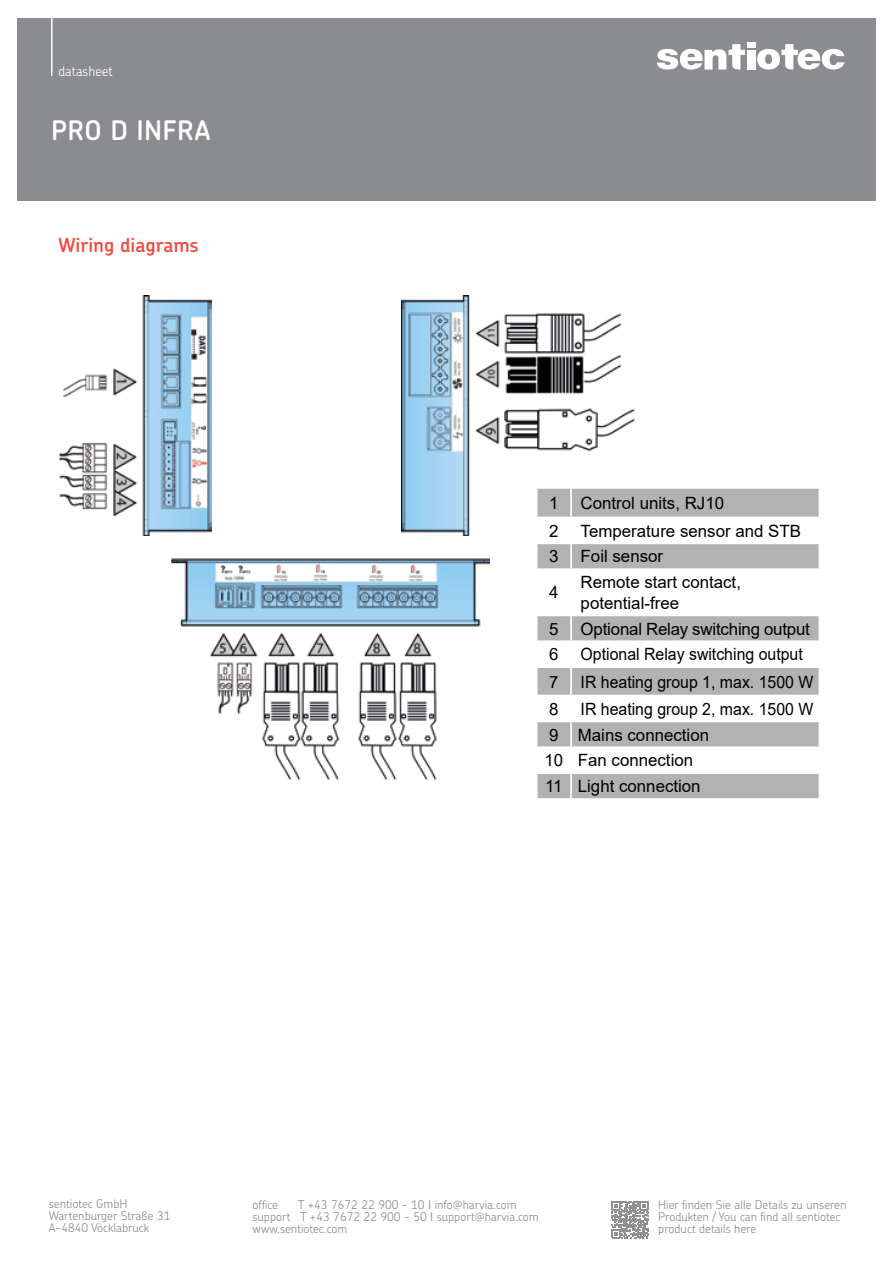
<style>
.page{position:relative;width:893px;height:1263px;background:#fff}
.page>*{position:absolute;margin:0;border:0;box-sizing:border-box;transform-origin:0 0}
.t1{font:600 27px "Chevin Pro";letter-spacing:.015em;color:#fff}
.t2{font:600 19.5px "Chevin Pro";color:#ef4d44}
.t3{font:16.95px/26px "Arial";color:#000;scale:.94 1}
.t4{font:16.95px/20.2px "Arial";color:#000}
.t5{font:300 13.5px "Chevin Pro";color:#fff}
.t6{font:300 12px/12px "Chevin Pro";color:#8a8c8f}
</style>
<div class="page">
<div style="left:17px;top:18px;width:859px;height:183px;background:#8a8c8f"></div>
<svg style="left:657px;top:44px;width:88px;height:26px"></svg>
<svg style="left:757px;top:44px;width:87px;height:26px"></svg>
<div style="left:747px;top:50px;width:8px;height:20px;background:#fff"></div>
<div style="left:747px;top:43px;width:8px;height:5px;background:#fff"></div>
<hr style="left:51px;top:4px;width:2px;height:72px;background:#fff">
<svg style="left:611px;top:1201px;width:37px;height:37px"></svg>
<img style="left:401px;top:295px;width:234px;height:240px">
<img style="left:59px;top:295px;width:152px;height:240px">
<img style="left:171px;top:558px;width:319px;height:222px">
<svg style="left:537px;top:489px;width:282px;height:309px"></svg>
<hr style="left:536px;top:487px;width:35px;height:2px;background:#fff">
<hr style="left:570px;top:489px;width:2px;height:28px;background:#fff">
<hr style="left:571px;top:487px;width:249px;height:2px;background:#fff">
<hr style="left:536px;top:517px;width:35px;height:1px;background:#fff">
<hr style="left:570px;top:518px;width:2px;height:24px;background:#fff">
<hr style="left:571px;top:517px;width:249px;height:1px;background:#fff">
<svg style="left:536px;top:489px;width:1px;height:46px"></svg>
<hr style="left:536px;top:542px;width:35px;height:2px;background:#fff">
<hr style="left:570px;top:544px;width:2px;height:24px;background:#fff">
<hr style="left:571px;top:542px;width:249px;height:2px;background:#fff">
<hr style="left:536px;top:568px;width:35px;height:2px;background:#fff">
<hr style="left:570px;top:570px;width:2px;height:44px;background:#fff">
<hr style="left:571px;top:568px;width:249px;height:2px;background:#fff">
<hr style="left:536px;top:614px;width:35px;height:2px;background:#fff">
<hr style="left:570px;top:616px;width:2px;height:24px;background:#fff">
<hr style="left:571px;top:614px;width:249px;height:2px;background:#fff">
<hr style="left:536px;top:640px;width:35px;height:2px;background:#fff">
<hr style="left:570px;top:642px;width:2px;height:24px;background:#fff">
<hr style="left:571px;top:640px;width:249px;height:2px;background:#fff">
<hr style="left:536px;top:666px;width:35px;height:2px;background:#fff">
<hr style="left:570px;top:668px;width:2px;height:27px;background:#fff">
<hr style="left:571px;top:666px;width:249px;height:2px;background:#fff">
<hr style="left:536px;top:695px;width:35px;height:1px;background:#fff">
<hr style="left:570px;top:696px;width:2px;height:24px;background:#fff">
<hr style="left:571px;top:695px;width:249px;height:1px;background:#fff">
<hr style="left:536px;top:720px;width:35px;height:2px;background:#fff">
<hr style="left:536px;top:746px;width:35px;height:2px;background:#fff">
<hr style="left:536px;top:772px;width:35px;height:2px;background:#fff">
<hr style="left:570px;top:722px;width:2px;height:24px;background:#fff">
<hr style="left:570px;top:748px;width:2px;height:24px;background:#fff">
<hr style="left:570px;top:774px;width:2px;height:24px;background:#fff">
<hr style="left:571px;top:720px;width:249px;height:2px;background:#fff">
<hr style="left:571px;top:746px;width:249px;height:2px;background:#fff">
<hr style="left:571px;top:772px;width:249px;height:2px;background:#fff">
<p class="t5" style="left:58px;top:62px;width:56px">datasheet</p>
<h1 class="t1" style="left:51px;top:112px;width:161px">PRO D INFRA</h1>
<h2 class="t2" style="left:58px;top:232px;width:142px">Wiring diagrams</h2>
<p class="t4" style="left:549px;top:493px;width:11px">1</p>
<p class="t4" style="left:581px;top:493px;width:145px">Control units, RJ10</p>
<p class="t4" style="left:549px;top:520px;width:11px">2</p>
<p class="t4" style="left:581px;top:520px;width:222px">Temperature sensor and STB</p>
<p class="t4" style="left:549px;top:546px;width:11px">3</p>
<p class="t4" style="left:581px;top:546px;width:84px">Foil sensor</p>
<p class="t4" style="left:549px;top:582px;width:11px">4</p>
<p class="t4" style="left:581px;top:572px;width:162px">Remote start contact, potential-free</p>
<p class="t4" style="left:549px;top:618px;width:11px">5</p>
<p class="t4" style="left:581px;top:618px;width:231px">Optional Relay switching output</p>
<p class="t4" style="left:549px;top:644px;width:11px">6</p>
<p class="t3" style="left:581px;top:641px;width:238px">Optional Relay switching output</p>
<p class="t4" style="left:549px;top:671px;width:11px">7</p>
<p class="t3" style="left:581px;top:668px;width:249px">IR heating group 1, max. 1500 W</p>
<p class="t4" style="left:549px;top:698px;width:11px">8</p>
<p class="t3" style="left:544px;top:696px;width:288px;text-indent:36px">IR heating group 2, max. 1500 W<br>9 Mains connection<br>10 Fan connection<br>11 Light connection</p>
<p class="t6" style="left:49px;top:1197px;width:123px">sentiotec GmbH<br>Wartenburger Straße 31<br>A-4840 Vöcklabruck</p>
<p class="t6" style="left:658px;top:1199px;width:190px">Hier finden Sie alle Details zu unseren<br>Produkten / You can find all sentiotec product details here</p>
<p class="t6" style="left:253px;top:1198px;width:288px;text-indent:45px">T +43 7672 22 900 - 10 info@harvia.com support T +43 7672 22 900 - 50 support@harvia.com www.sentiotec.com</p>
<p class="t6" style="left:253px;top:1198px;width:27px">office</p>
</div>
